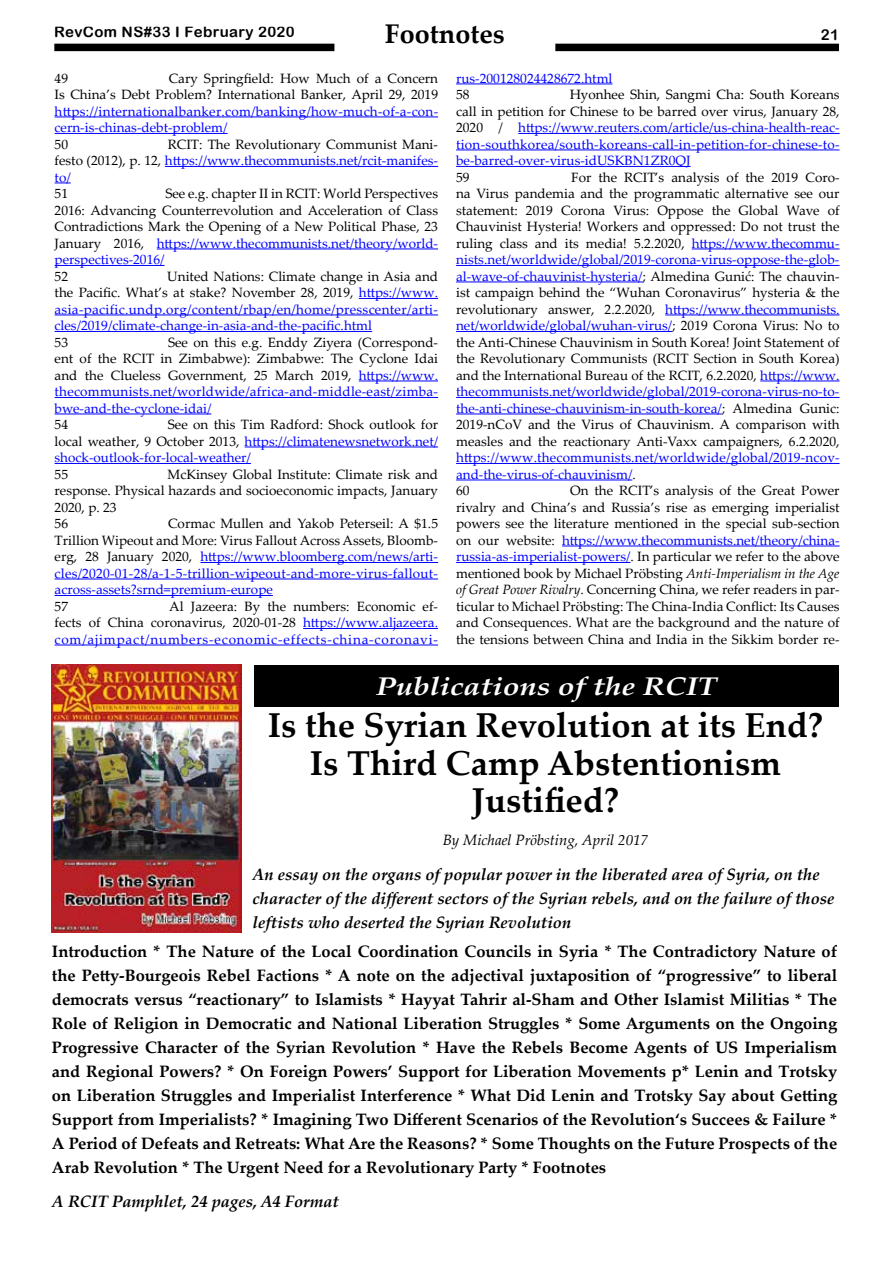
<style>
.page{position:relative;width:893px;height:1263px;background:#fff}
.page>*{position:absolute;margin:0;border:0;box-sizing:border-box;transform-origin:0 0}
.t1{font:700 34.5px/37.5px "Palatino Linotype";color:#000;text-align:center}
.t2{font:700 27px "Palatino Linotype";color:#000}
.t3{font:italic 700 25.5px "Palatino Linotype";color:#fff;scale:1.2 1}
.t4{font:700 16.5px/24px "Palatino Linotype";color:#000;text-align:justify}
.t5{font:italic 700 16.5px/24px "Palatino Linotype";color:#000}
.t6{font:italic 15px "Palatino Linotype";color:#000}
.t7{font:15px "Arial Rounded MT Bold";letter-spacing:.025em;color:#000}
.t8{font:13.5px/16.5px "Palatino Linotype";color:#000;text-align:justify}
.t9{font:13.5px/16.5px "Palatino Linotype";color:#00f;text-align:justify}
.t10{font:13.5px/16.5px "Palatino Linotype";letter-spacing:.02em;color:#00f}
.s1{color:#000}
.s2{color:#00f}
.s3{font-style:italic}
</style>
<div class="page">
<div style="left:54px;top:44px;width:785px;height:7px;background:#000"></div>
<hr style="left:55px;top:117px;width:383px;height:1px;background:#00f">
<hr style="left:55px;top:133px;width:172px;height:1px;background:#00f">
<hr style="left:165px;top:166px;width:273px;height:1px;background:#00f">
<svg style="left:55px;top:183px;width:16px;height:1px"></svg>
<hr style="left:157px;top:249px;width:281px;height:1px;background:#00f">
<hr style="left:55px;top:265px;width:110px;height:1px;background:#00f">
<hr style="left:359px;top:298px;width:79px;height:1px;background:#00f">
<hr style="left:55px;top:315px;width:383px;height:1px;background:#00f">
<hr style="left:55px;top:331px;width:317px;height:1px;background:#00f">
<hr style="left:359px;top:381px;width:79px;height:1px;background:#00f">
<hr style="left:55px;top:397px;width:383px;height:1px;background:#00f">
<hr style="left:55px;top:414px;width:156px;height:1px;background:#00f">
<hr style="left:245px;top:447px;width:193px;height:1px;background:#00f">
<hr style="left:55px;top:463px;width:196px;height:1px;background:#00f">
<hr style="left:200px;top:562px;width:238px;height:1px;background:#00f">
<hr style="left:55px;top:579px;width:383px;height:1px;background:#00f">
<hr style="left:55px;top:595px;width:218px;height:1px;background:#00f">
<hr style="left:303px;top:628px;width:135px;height:1px;background:#00f">
<hr style="left:55px;top:645px;width:383px;height:1px;background:#00f">
<hr style="left:456px;top:84px;width:156px;height:1px;background:#00f">
<hr style="left:518px;top:133px;width:322px;height:1px;background:#00f">
<hr style="left:456px;top:150px;width:384px;height:1px;background:#00f">
<hr style="left:456px;top:166px;width:235px;height:1px;background:#00f">
<hr style="left:692px;top:249px;width:148px;height:1px;background:#00f">
<hr style="left:456px;top:265px;width:384px;height:1px;background:#00f">
<hr style="left:456px;top:282px;width:187px;height:1px;background:#00f">
<hr style="left:665px;top:315px;width:175px;height:1px;background:#00f">
<hr style="left:456px;top:331px;width:216px;height:1px;background:#00f">
<hr style="left:760px;top:381px;width:80px;height:1px;background:#00f">
<hr style="left:456px;top:397px;width:384px;height:1px;background:#00f">
<hr style="left:456px;top:414px;width:266px;height:1px;background:#00f">
<hr style="left:456px;top:463px;width:384px;height:1px;background:#00f">
<hr style="left:456px;top:480px;width:176px;height:1px;background:#00f">
<hr style="left:562px;top:546px;width:278px;height:1px;background:#00f">
<hr style="left:456px;top:562px;width:174px;height:1px;background:#00f">
<div style="left:335px;top:23px;width:220px;height:32px;background:#fff"></div>
<img style="left:52px;top:664px;width:190px;height:268px">
<div style="left:254px;top:665px;width:584px;height:41px;background:#000"></div>
<h2 class="t2" style="left:385px;top:14px;width:122px">Footnotes</h2>
<p class="t7" style="left:54px;top:23px;width:242px">RevCom NS#33 I February 2020</p>
<p class="t7" style="left:821px;top:26px;width:20px">21</p>
<p class="t8" style="left:55px;top:69px;width:15px">49</p>
<p class="t8" style="left:55px;top:69px;width:385px;text-align:right">Cary Springfield: How Much of a Concern<br>Is China’s Debt Problem? International Banker, April 29, 2019</p>
<p class="t10" style="left:55px;top:102px;width:385px">https://internationalbanker.com/banking/how-much-of-a-con&shy;cern-is-chinas-debt-problem/</p>
<p class="t8" style="left:55px;top:135px;width:15px">50</p>
<p class="t9" style="left:456px;top:69px;width:158px">rus-200128024428672.html</p>
<p class="t8" style="left:456px;top:86px;width:15px">58</p>
<p class="t9" style="left:456px;top:86px;width:385px;text-indent:114px"><span class="s1">Hyonhee Shin, Sangmi Cha: South Koreans call in petition for Chinese to be barred over virus, January 28, 2020 /</span> https://www.reuters.com/article/us-china-health-reac&shy;tion-southkorea/south-koreans-call-in-petition-for-chinese-to&shy;be-barred-over-virus-idUSKBN1ZR0QJ</p>
<p class="t8" style="left:456px;top:168px;width:15px">59</p>
<p class="t8" style="left:55px;top:135px;width:385px;text-indent:113px">RCIT: The Revolutionary Communist Mani&shy;festo (2012), p. 12, <span class="s2">https://www.thecommunists.net/rcit-manifes&shy;to/</span></p>
<p class="t8" style="left:55px;top:185px;width:15px">51</p>
<p class="t8" style="left:456px;top:168px;width:385px;text-indent:115px">For the RCIT’s analysis of the 2019 Coro&shy;na Virus pandemia and the programmatic alternative see our statement: 2019 Corona Virus: Oppose the Global Wave of Chauvinist Hysteria! Workers and oppressed: Do not trust the ruling class and its media! 5.2.2020, <span class="s2">https://www.thecommu&shy;nists.net/worldwide/global/2019-corona-virus-oppose-the-glob&shy;al-wave-of-chauvinist-hysteria/</span>; Almedina Gunić: The chauvin&shy;ist campaign behind the “Wuhan Coronavirus” hysteria &amp; the revolutionary answer, 2.2.2020, <span class="s2">https://www.thecommunists. net/worldwide/global/wuhan-virus/</span>; 2019 Corona Virus: No to the Anti-Chinese Chauvinism in South Korea! Joint Statement of the Revolutionary Communists (RCIT Section in South Korea) and the International Bureau of the RCIT, 6.2.2020, <span class="s2">https://www. thecommunists.net/worldwide/global/2019-corona-virus-no-to&shy;the-anti-chinese-chauvinism-in-south-korea/</span>; Almedina Gunic:<br>2019-nCoV and the Virus of Chauvinism. A comparison with measles and the reactionary Anti-Vaxx campaigners, 6.2.2020,</p>
<p class="t9" style="left:456px;top:449px;width:385px;text-align:left">https://www.thecommunists.net/worldwide/global/2019-ncov&shy;and-the-virus-of-chauvinism/<span class="s1">.<br>60</span></p>
<p class="t8" style="left:55px;top:185px;width:385px;text-indent:111px">See e.g. chapter II in RCIT: World Perspectives 2016: Advancing Counterrevolution and Acceleration of Class Contradictions Mark the Opening of a New Political Phase, 23<br>January 2016, <span class="s2">https://www.thecommunists.net/theory/world&shy;perspectives-2016/</span></p>
<p class="t8" style="left:55px;top:267px;width:15px">52</p>
<p class="t9" style="left:55px;top:267px;width:385px;text-indent:113px"><span class="s1">United Nations: Climate change in Asia and the Pacific. What’s at stake? November 28, 2019,</span> https://www. asia-pacific.undp.org/content/rbap/en/home/presscenter/arti&shy;cles/2019/climate-change-in-asia-and-the-pacific.html</p>
<p class="t8" style="left:55px;top:333px;width:15px">53</p>
<p class="t8" style="left:55px;top:333px;width:385px;text-indent:113px">See on this e.g. Enddy Ziyera (Correspond&shy;ent of the RCIT in Zimbabwe): Zimbabwe: The Cyclone Idai and the Clueless Government, 25 March 2019, <span class="s2">https://www. thecommunists.net/worldwide/africa-and-middle-east/zimba&shy;bwe-and-the-cyclone-idai/</span></p>
<p class="t8" style="left:55px;top:416px;width:15px">54</p>
<p class="t9" style="left:55px;top:416px;width:385px;text-indent:113px"><span class="s1">See on this Tim Radford: Shock outlook for local weather, 9 October 2013,</span> https://climatenewsnetwork.net/ shock-outlook-for-local-weather/</p>
<p class="t8" style="left:55px;top:465px;width:15px">55</p>
<p class="t8" style="left:55px;top:465px;width:385px;text-align:left;text-indent:113px">McKinsey Global Institute: Climate risk and response. Physical hazards and socioeconomic impacts, January<br>2020, p. 23<br>56</p>
<p class="t8" style="left:456px;top:482px;width:385px;text-indent:114px">On the RCIT’s analysis of the Great Power rivalry and China’s and Russia’s rise as emerging imperialist powers see the literature mentioned in the special sub-section on our website: <span class="s2">https://www.thecommunists.net/theory/china&shy;russia-as-imperialist-powers/</span>. In particular we refer to the above mentioned book by Michael Pröbsting <span class="s3">Anti-Imperialism in the Age of Great Power Rivalry</span>. Concerning China, we refer readers in par&shy;ticular to Michael Pröbsting: The China-India Conflict: Its Causes and Consequences. What are the background and the nature of the tensions between China and India in the Sikkim border re-</p>
<p class="t9" style="left:55px;top:515px;width:385px;text-indent:113px"><span class="s1">Cormac Mullen and Yakob Peterseil: A $1.5<br>Trillion Wipeout and More: Virus Fallout Across Assets, Bloomb&shy;erg, 28 January 2020,</span> https://www.bloomberg.com/news/arti&shy;cles/2020-01-28/a-1-5-trillion-wipeout-and-more-virus-fallout&shy;across-assets?srnd=premium-europe</p>
<p class="t8" style="left:55px;top:597px;width:15px">57</p>
<p class="t9" style="left:55px;top:597px;width:385px;text-indent:115px"><span class="s1">Al Jazeera: By the numbers: Economic ef&shy;fects of China coronavirus, 2020-01-28</span> https://www.aljazeera. com/ajimpact/numbers-economic-effects-china-coronavi-</p>
<h3 class="t3" style="left:376px;top:668px;width:286px">Publications of the RCIT</h3>
<h1 class="t1" style="left:268px;top:705px;width:557px">Is the Syrian Revolution at its End?<br>Is Third Camp Abstentionism<br>Justified?</h1>
<p class="t6" style="left:443px;top:829px;width:207px">By Michael Pröbsting, April 2017</p>
<p class="t5" style="left:253px;top:861px;width:583px">An essay on the organs of popular power in the liberated area of Syria, on the character of the different sectors of the Syrian rebels, and on the failure of those leftists who deserted the Syrian Revolution</p>
<p class="t4" style="left:52px;top:939px;width:787px">Introduction * The Nature of the Local Coordination Councils in Syria * The Contradictory Nature of the Petty-Bourgeois Rebel Factions * A note on the adjectival juxtaposition of “progressive” to liberal democrats versus “reactionary” to Islamists * Hayyat Tahrir al-Sham and Other Islamist Militias * The Role of Religion in Democratic and National Liberation Struggles * Some Arguments on the Ongoing Progressive Character of the Syrian Revolution * Have the Rebels Become Agents of US Imperialism and Regional Powers? * On Foreign Powers’ Support for Liberation Movements p* Lenin and Trotsky on Liberation Struggles and Imperialist Interference * What Did Lenin and Trotsky Say about Getting Support from Imperialists? * Imagining Two Different Scenarios of the Revolution‘s Succees &amp; Failure * A Period of Defeats and Retreats: What Are the Reasons? * Some Thoughts on the Future Prospects of the Arab Revolution * The Urgent Need for a Revolutionary Party * Footnotes</p>
<p class="t5" style="left:52px;top:1189px;width:289px">A RCIT Pamphlet, 24 pages, A4 Format</p>
</div>
